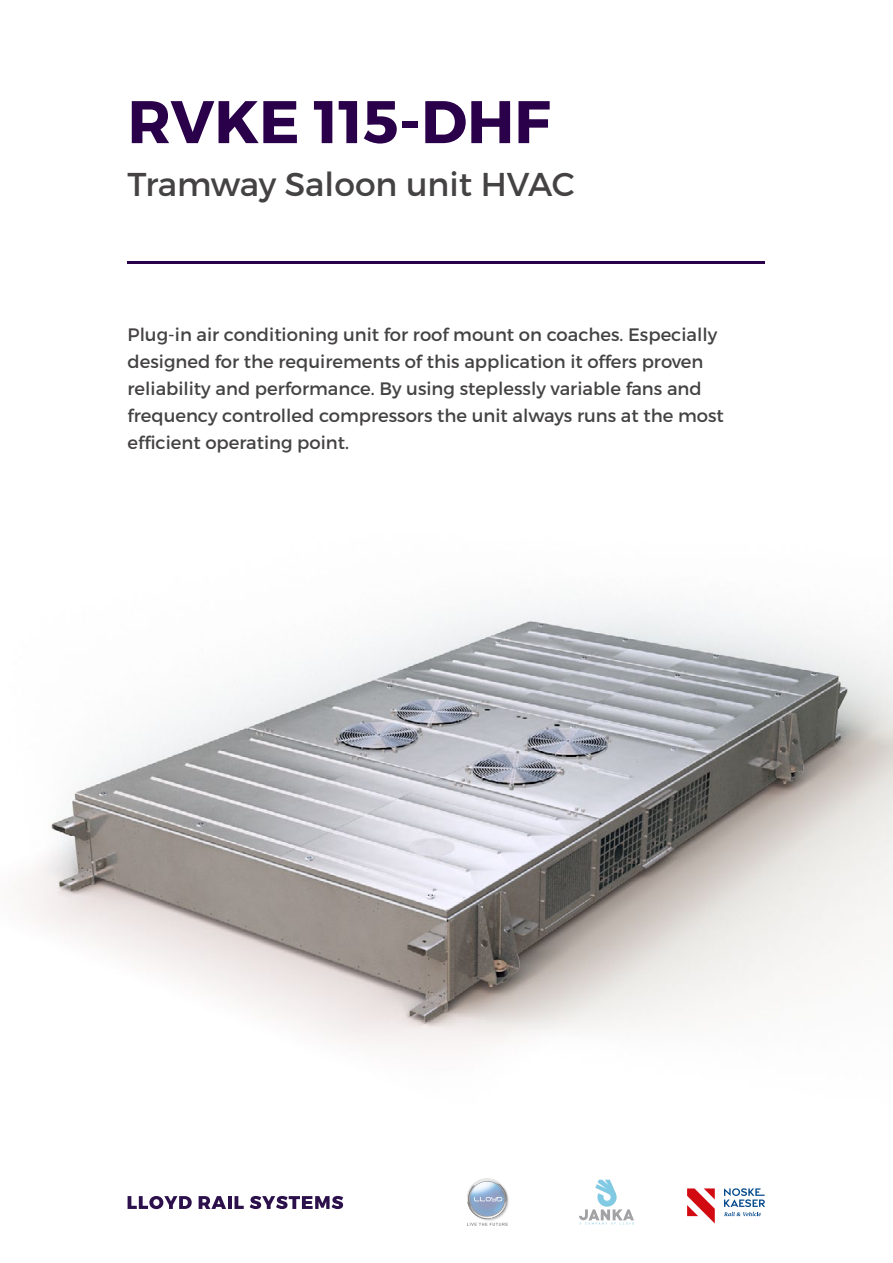
<style>
.page{position:relative;width:893px;height:1263px;background:#fff}
.page>*{position:absolute;margin:0;border:0;box-sizing:border-box;transform-origin:0 0}
.t1{font:700 60px "Montserrat";color:#2a004a}
.t2{font:33px "Montserrat";color:#444243}
.t3{font:18px/27px "Montserrat";color:#444243}
</style>
<div class="page">
<svg style="left:128px;top:1196px;width:64px;height:13px"></svg>
<svg style="left:199px;top:1196px;width:27px;height:13px"></svg>
<hr style="left:228px;top:1196px;width:4px;height:13px;background:#2c104c">
<svg style="left:235px;top:1196px;width:9px;height:13px"></svg>
<svg style="left:250px;top:1196px;width:93px;height:13px"></svg>
<hr style="left:128px;top:261px;width:637px;height:3px;background:#2a004a">
<svg style="left:579px;top:1194px;width:55px;height:30px"></svg>
<img style="left:595px;top:1180px;width:21px;height:27px">
<svg style="left:724px;top:1188px;width:41px;height:28px"></svg>
<svg style="left:687px;top:1188px;width:28px;height:35px"></svg>
<svg style="left:467px;top:1178px;width:42px;height:48px"></svg>
<img style="left:20px;top:603px;width:873px;height:448px">
<h1 class="t1" style="left:128px;top:85px;width:424px">RVKE 115-DHF</h1>
<h2 class="t2" style="left:128px;top:164px;width:449px">Tramway Saloon unit HVAC</h2>
<p class="t3" style="left:128px;top:321px;width:598px">Plug-in air conditioning unit for roof mount on coaches. Especially designed for the requirements of this application it offers proven reliability and performance. By using steplessly variable fans and frequency controlled compressors the unit always runs at the most efficient operating point.</p>
</div>
